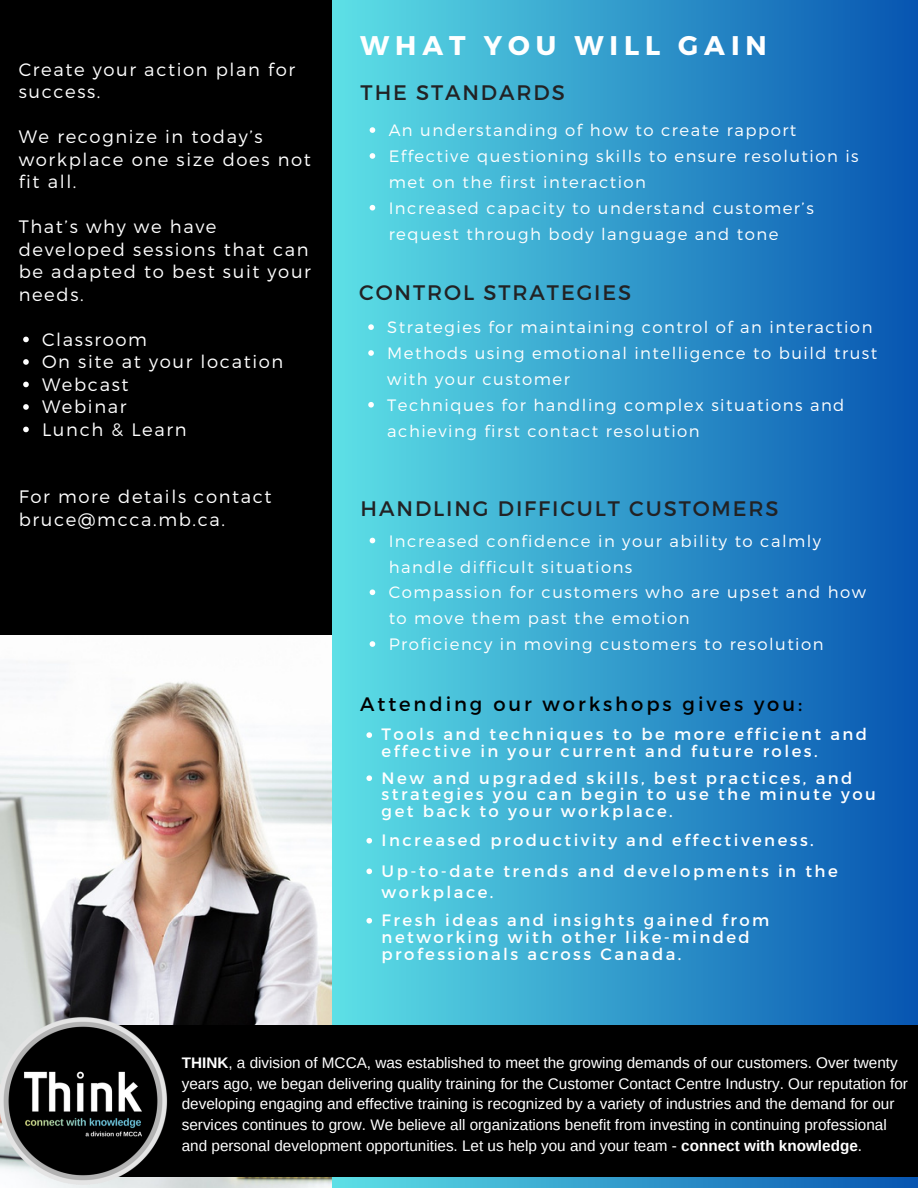
<style>
.page{position:relative;width:918px;height:1188px;background:#fff}
.page>*{position:absolute;margin:0;border:0;box-sizing:border-box;transform-origin:0 0}
.t1{font:700 27px "Montserrat";letter-spacing:.22em;color:#fff}
.t2{font:21px "Montserrat";letter-spacing:.09em;color:#222224}
.t3{font:19.5px "Montserrat";letter-spacing:.15em;color:#000}
.t4{font:300 18px/22.5px "Montserrat";letter-spacing:.09em;color:#fff}
.t5{font:300 16.5px/25.8px "Montserrat";letter-spacing:.09em;color:#fff}
.t6{font:16.5px/17px "Montserrat";letter-spacing:.15em;color:#fff}
.t7{font:15.3px/20.7px "Arimo";color:#fff}
.s1{font-weight:700}
</style>
<div class="page">
<img style="left:0;top:679px;width:332px;height:509px">
<div style="left:332px;top:0;width:586px;height:1188px;background:linear-gradient(to right,#5de0e6,#0755b1)"></div>
<svg style="left:370px;top:127px;width:5px;height:6px"></svg>
<svg style="left:370px;top:153px;width:5px;height:6px"></svg>
<svg style="left:370px;top:205px;width:5px;height:6px"></svg>
<svg style="left:368px;top:324px;width:6px;height:6px"></svg>
<svg style="left:368px;top:350px;width:6px;height:6px"></svg>
<svg style="left:368px;top:402px;width:6px;height:6px"></svg>
<svg style="left:370px;top:538px;width:5px;height:5px"></svg>
<svg style="left:370px;top:589px;width:5px;height:6px"></svg>
<svg style="left:370px;top:641px;width:5px;height:6px"></svg>
<div style="left:0;top:0;width:332px;height:635px;background:#000"></div>
<svg style="left:23px;top:337px;width:6px;height:5px"></svg>
<svg style="left:23px;top:359px;width:6px;height:6px"></svg>
<svg style="left:23px;top:382px;width:6px;height:5px"></svg>
<svg style="left:23px;top:404px;width:6px;height:6px"></svg>
<svg style="left:23px;top:427px;width:6px;height:5px"></svg>
<svg style="left:366px;top:732px;width:6px;height:6px"></svg>
<svg style="left:366px;top:775px;width:6px;height:6px"></svg>
<svg style="left:366px;top:838px;width:6px;height:6px"></svg>
<svg style="left:366px;top:869px;width:6px;height:5px"></svg>
<svg style="left:366px;top:918px;width:6px;height:6px"></svg>
<div style="left:49px;top:1026px;width:869px;height:151px;background:#000"></div>
<img style="left:0;top:1015px;width:168px;height:173px">
<p class="t4" style="left:19px;top:57px;width:278px">Create your action plan for success.</p>
<p class="t4" style="left:19px;top:125px;width:294px">We recognize in today’s workplace one size does not fit all.</p>
<p class="t4" style="left:19px;top:215px;width:294px">That’s why we have developed sessions that can be adapted to best suit your needs.</p>
<p class="t4" style="left:42px;top:327px;width:106px">Classroom</p>
<p class="t4" style="left:42px;top:350px;width:243px">On site at your location</p>
<p class="t4" style="left:42px;top:372px;width:88px">Webcast</p>
<p class="t4" style="left:42px;top:395px;width:86px">Webinar</p>
<p class="t4" style="left:42px;top:417px;width:146px">Lunch &amp; Learn</p>
<p class="t4" style="left:19px;top:485px;width:254px">For more details contact bruce@mcca.mb.ca.</p>
<p class="t1" style="left:360px;top:27px;width:408px">WHAT YOU WILL GAIN</p>
<p class="t2" style="left:361px;top:79px;width:206px">THE STANDARDS</p>
<p class="t5" style="left:389px;top:117px;width:409px">An understanding of how to create rapport</p>
<p class="t5" style="left:389px;top:143px;width:472px">Effective questioning skills to ensure resolution is met on the first interaction</p>
<p class="t5" style="left:389px;top:194px;width:427px">Increased capacity to understand customer’s request through body language and tone</p>
<p class="t2" style="left:359px;top:279px;width:273px">CONTROL STRATEGIES</p>
<p class="t5" style="left:387px;top:314px;width:487px">Strategies for maintaining control of an interaction</p>
<p class="t5" style="left:387px;top:340px;width:491px">Methods using emotional intelligence to build trust with your customer</p>
<p class="t5" style="left:387px;top:391px;width:459px">Techniques for handling complex situations and achieving first contact resolution</p>
<p class="t2" style="left:361px;top:495px;width:420px">HANDLING DIFFICULT CUSTOMERS</p>
<p class="t5" style="left:389px;top:527px;width:434px">Increased confidence in your ability to calmly handle difficult situations</p>
<p class="t5" style="left:389px;top:579px;width:479px">Compassion for customers who are upset and how to move them past the emotion</p>
<p class="t5" style="left:389px;top:631px;width:436px">Proficiency in moving customers to resolution</p>
<p class="t3" style="left:360px;top:691px;width:444px">Attending our workshops gives you:</p>
<p class="t6" style="left:382px;top:725px;width:487px">Tools and techniques to be more efficient and effective in your current and future roles.</p>
<p class="t6" style="left:382px;top:768px;width:496px">New and upgraded skills, best practices, and strategies you can begin to use the minute you get back to your workplace.</p>
<p class="t6" style="left:382px;top:831px;width:434px">Increased productivity and effectiveness.</p>
<p class="t6" style="left:382px;top:859px;width:458px;line-height:21.3px">Up-to-date trends and developments in the workplace.</p>
<p class="t6" style="left:382px;top:911px;width:389px">Fresh ideas and insights gained from networking with other like-minded professionals across Canada.</p>
<p class="t7" style="left:182px;top:1053px;width:728px"><span class="s1">THINK</span>, a division of MCCA, was established to meet the growing demands of our customers. Over twenty years ago, we began delivering quality training for the Customer Contact Centre Industry. Our reputation for developing engaging and effective training is recognized by a variety of industries and the demand for our services continues to grow. We believe all organizations benefit from investing in continuing professional and personal development opportunities. Let us help you and your team - <span class="s1">connect with knowledge</span>.</p>
</div>
